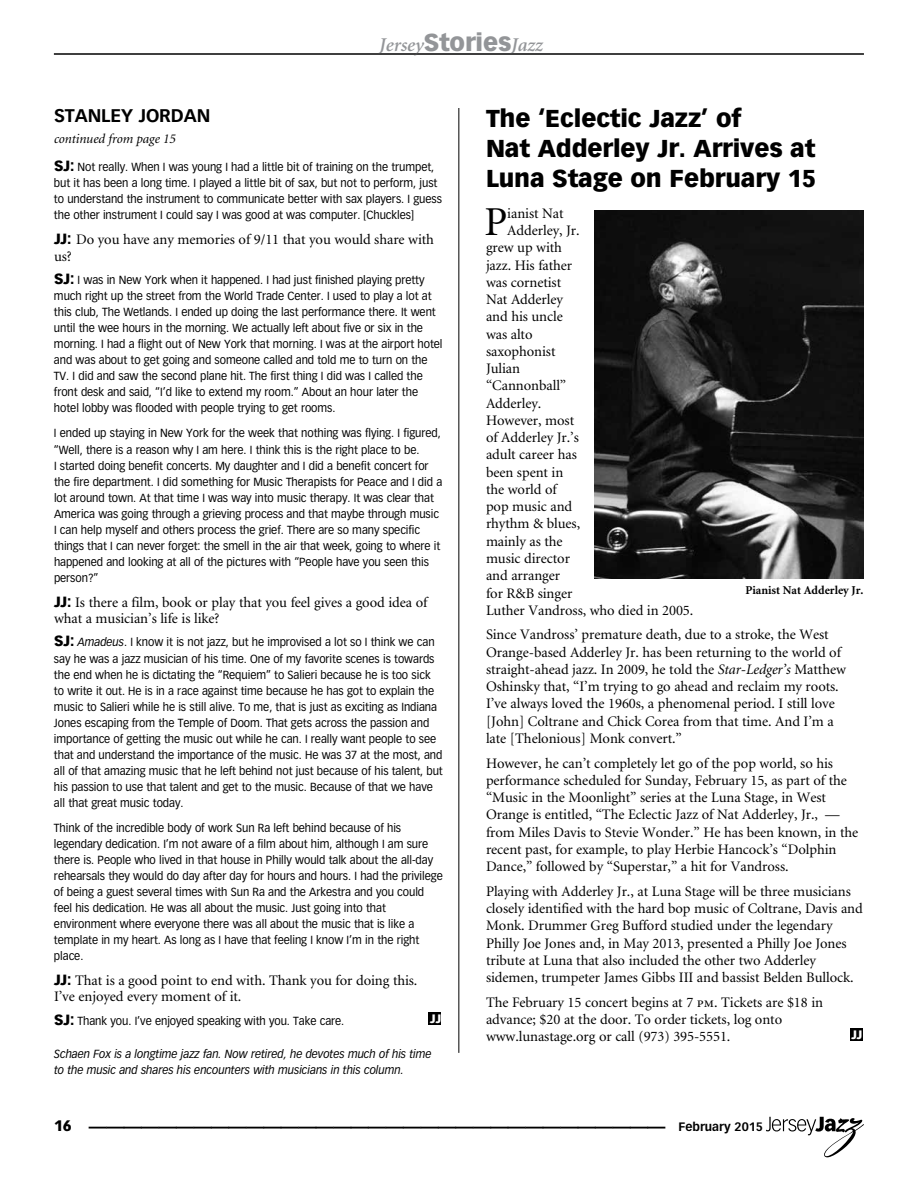
<style>
.page{position:relative;width:918px;height:1188px;background:#fff}
.page>*{position:absolute;margin:0;border:0;box-sizing:border-box;transform-origin:0 0}
.t1{font:41.1px "Minion";color:#000}
.t2{font:700 36px "Vectora LH";color:#000}
.t3{font:900 24px/30px "Vectora LH";letter-spacing:-.005em;color:#000}
.t4{font:italic 600 19.5px "Minion";letter-spacing:-.005em;color:#939598}
.t5{font:700 18px "Vectora LH";letter-spacing:-.005em;color:#000}
.t6{font:900 15px "Vectora LH";color:#000}
.t7{font:14.55px/17.2px "Minion";letter-spacing:-.005em;color:#000}
.t8{font:italic 13.5px "Minion";letter-spacing:-.005em;color:#000}
.t9{font:700 12px "Minion";color:#000}
.t10{font:700 12px "Vectora LH";color:#000}
.t11{font:900 12px "Vectora LH";color:#fff}
.t12{font:11.55px/16px "Vectora LH";letter-spacing:-.005em;color:#000;scale:.95 1}
.t13{font:italic 11.55px/16.4px "Vectora LH";letter-spacing:-.005em;color:#000;scale:.95 1}
.s1{font-family:"Vectora LH";font-weight:900;font-style:normal;font-size:24px}
.s2{font-weight:900;font-size:14.55px}
.s3{font-family:"Vectora LH";font-weight:900}
.s4{font-style:italic}
.s5{font-family:"Minion Regular SC"}
</style>
<div class="page">
<svg style="left:766px;top:1117px;width:98px;height:40px"></svg>
<hr style="left:54px;top:54px;width:810px;height:1px;background:#000">
<div style="left:429px;top:1012px;width:12px;height:13px;background:#000"></div>
<hr style="left:458px;top:108px;width:1px;height:945px;background:#000">
<div style="left:850px;top:1028px;width:12px;height:13px;background:#000"></div>
<img style="left:594px;top:210px;width:270px;height:369px">
<h3 class="t4" style="left:379px;top:35px;width:165px">Jersey<span class="s1">Stories</span>Jazz</h3>
<h3 class="t5" style="left:54px;top:105px;width:144px">STAN LEY JORDAN</h3>
<p class="t8" style="left:54px;top:132px;width:123px">continued from page 15</p>
<p class="t12" style="left:54px;top:159px;width:410px"><span class="s2">SJ:</span> Not really. When I was young I had a little bit of training on the trumpet, but it has been a long time. I played a little bit of sax, but not to perform, just to understand the instrument to communicate better with sax players. I guess the other instrument I could say I was good at was computer. [Chuckles]</p>
<p class="t7" style="left:54px;top:232px;width:382px;line-height:16px"><span class="s3">JJ:</span> Do you have any memories of 9/11 that you would share with us?</p>
<p class="t12" style="left:54px;top:272px;width:411px"><span class="s2">SJ:</span> I was in New York when it happened. I had just finished playing pretty much right up the street from the World Trade Center. I used to play a lot at this club, The Wetlands. I ended up doing the last performance there. It went until the wee hours in the morning. We actually left about five or six in the morning. I had a flight out of New York that morning. I was at the airport hotel and was about to get going and someone called and told me to turn on the TV. I did and saw the second plane hit. The first thing I did was I called the front desk and said, “I’d like to extend my room.” About an hour later the hotel lobby was flooded with people trying to get rooms.</p>
<p class="t12" style="left:54px;top:425px;width:410px">I ended up staying in New York for the week that nothing was flying. I figured, “Well, there is a reason why I am here. I think this is the right place to be.<br>I started doing benefit concerts. My daughter and I did a benefit concert for the fire department. I did something for Music Therapists for Peace and I did a lot around town. At that time I was way into music therapy. It was clear that America was going through a grieving process and that maybe through music I can help myself and others process the grief. There are so many specific things that I can never forget: the smell in the air that week, going to where it happened and looking at all of the pictures with “People have you seen this person?”</p>
<p class="t7" style="left:54px;top:595px;width:375px;line-height:16px"><span class="s3">JJ:</span> Is there a film, book or play that you feel gives a good idea of what a musician’s life is like?</p>
<p class="t12" style="left:54px;top:634px;width:411px"><span class="s2">SJ:</span> <span class="s4">Amadeus</span>. I know it is not jazz, but he improvised a lot so I think we can say he was a jazz musician of his time. One of my favorite scenes is towards the end when he is dictating the “Requiem” to Salieri because he is too sick to write it out. He is in a race against time because he has got to explain the music to Salieri while he is still alive. To me, that is just as exciting as Indiana Jones escaping from the Temple of Doom. That gets across the passion and importance of getting the music out while he can. I really want people to see that and understand the importance of the music. He was 37 at the most, and all of that amazing music that he left behind not just because of his talent, but his passion to use that talent and get to the music. Because of that we have all that great music today.</p>
<p class="t12" style="left:54px;top:820px;width:411px">Think of the incredible body of work Sun Ra left behind because of his legendary dedication. I’m not aware of a film about him, although I am sure there is. People who lived in that house in Philly would talk about the all-day rehearsals they would do day after day for hours and hours. I had the privilege of being a guest several times with Sun Ra and the Arkestra and you could feel his dedication. He was all about the music. Just going into that environment where everyone there was all about the music that is like a template in my heart. As long as I have that feeling I know I’m in the right place.</p>
<p class="t7" style="left:54px;top:973px;width:365px;line-height:16px"><span class="s3">JJ:</span> That is a good point to end with. Thank you for doing this.<br>I’ve enjoyed every moment of it.</p>
<p class="t12" style="left:54px;top:1013px;width:307px"><span class="s2">SJ:</span> Thank you. I’ve enjoyed speaking with you. Take care.</p>
<p class="t11" style="left:430px;top:1011px;width:13px">JJ</p>
<p class="t13" style="left:54px;top:1046px;width:399px">Schaen Fox is a longtime jazz fan. Now retired, he devotes much of his time to the music and shares his encounters with musicians in this column.</p>
<h3 class="t3" style="left:486px;top:103px;width:332px">The ‘Eclectic Jazz’ of<br>Nat Adderley Jr. Arrives at<br>Luna Stage on February 15</h3>
<h1 class="t1" style="left:485px;top:202px;width:24px">P</h1>
<p class="t7" style="left:507px;top:205px;width:58px">ianist Nat</p>
<p class="t7" style="left:507px;top:222px;width:74px">Adderley, Jr.</p>
<p class="t7" style="left:486px;top:240px;width:78px">grew up with</p>
<p class="t7" style="left:486px;top:257px;width:88px">jazz. His father</p>
<p class="t7" style="left:486px;top:274px;width:77px">was cornetist</p>
<p class="t7" style="left:486px;top:291px;width:78px">Nat Adderley</p>
<p class="t7" style="left:486px;top:309px;width:78px">and his uncle</p>
<p class="t7" style="left:486px;top:326px;width:48px">was alto</p>
<p class="t7" style="left:486px;top:343px;width:71px">saxophonist</p>
<p class="t7" style="left:486px;top:360px;width:36px">Julian</p>
<p class="t7" style="left:486px;top:378px;width:82px">“Cannonball”</p>
<p class="t7" style="left:486px;top:395px;width:57px">Adderley.</p>
<p class="t7" style="left:486px;top:412px;width:90px">However, most</p>
<p class="t7" style="left:486px;top:429px;width:94px">of Adderley Jr.’s</p>
<p class="t7" style="left:486px;top:447px;width:92px">adult career has</p>
<p class="t7" style="left:486px;top:464px;width:79px">been spent in</p>
<p class="t7" style="left:486px;top:481px;width:72px">the world of</p>
<p class="t7" style="left:486px;top:499px;width:88px">pop music and</p>
<p class="t7" style="left:486px;top:516px;width:96px">rhythm &amp; blues,</p>
<p class="t7" style="left:486px;top:533px;width:78px">mainly as the</p>
<p class="t7" style="left:486px;top:550px;width:86px">music director</p>
<p class="t7" style="left:486px;top:568px;width:76px">and arranger</p>
<p class="t7" style="left:486px;top:585px;width:88px">for R&amp;B singer</p>
<p class="t7" style="left:486px;top:602px;width:209px">Luther Vandross, who died in 2005.</p>
<p class="t7" style="left:486px;top:627px;width:362px">Since Vandross’ premature death, due to a stroke, the West Orange-based Adderley Jr. has been returning to the world of straight-ahead jazz. In 2009, he told the <span class="s4">Star-Ledger’s</span> Matthew Oshinsky that, “I’m trying to go ahead and reclaim my roots.<br>I’ve always loved the 1960s, a phenomenal period. I still love [John] Coltrane and Chick Corea from that time. And I’m a late [Thelonious] Monk convert.”</p>
<p class="t7" style="left:486px;top:755px;width:374px">However, he can’t completely let go of the pop world, so his performance scheduled for Sunday, February 15, as part of the “Music in the Moonlight” series at the Luna Stage, in West Orange is entitled, “The Eclectic Jazz of Nat Adderley, Jr., — from Miles Davis to Stevie Wonder.” He has been known, in the recent past, for example, to play Herbie Hancock’s “Dolphin Dance,” followed by “Superstar,” a hit for Vandross.</p>
<p class="t7" style="left:486px;top:883px;width:378px">Playing with Adderley Jr., at Luna Stage will be three musicians closely identified with the hard bop music of Coltrane, Davis and Monk. Drummer Greg Bufford studied under the legendary Philly Joe Jones and, in May 2013, presented a Philly Joe Jones tribute at Luna that also included the other two Adderley sidemen, trumpeter James Gibbs III and bassist Belden Bullock.</p>
<p class="t7" style="left:486px;top:994px;width:339px">The February 15 concert begins at 7 <span class="s5">pm.</span> Tickets are $18 in advance; $20 at the door. To order tickets, log onto www.lunastage.org or call (973) 395-5551.</p>
<p class="t9" style="left:745px;top:584px;width:120px">Pianist Nat Adderley Jr.</p>
<p class="t11" style="left:851px;top:1027px;width:13px">JJ</p>
<p class="t6" style="left:54px;top:1117px;width:19px">16</p>
<h2 class="t2" style="left:72px;top:1089px;width:19px">F</h2>
<p class="t10" style="left:679px;top:1120px;width:86px">FEBRUARY 2015</p>
</div>
